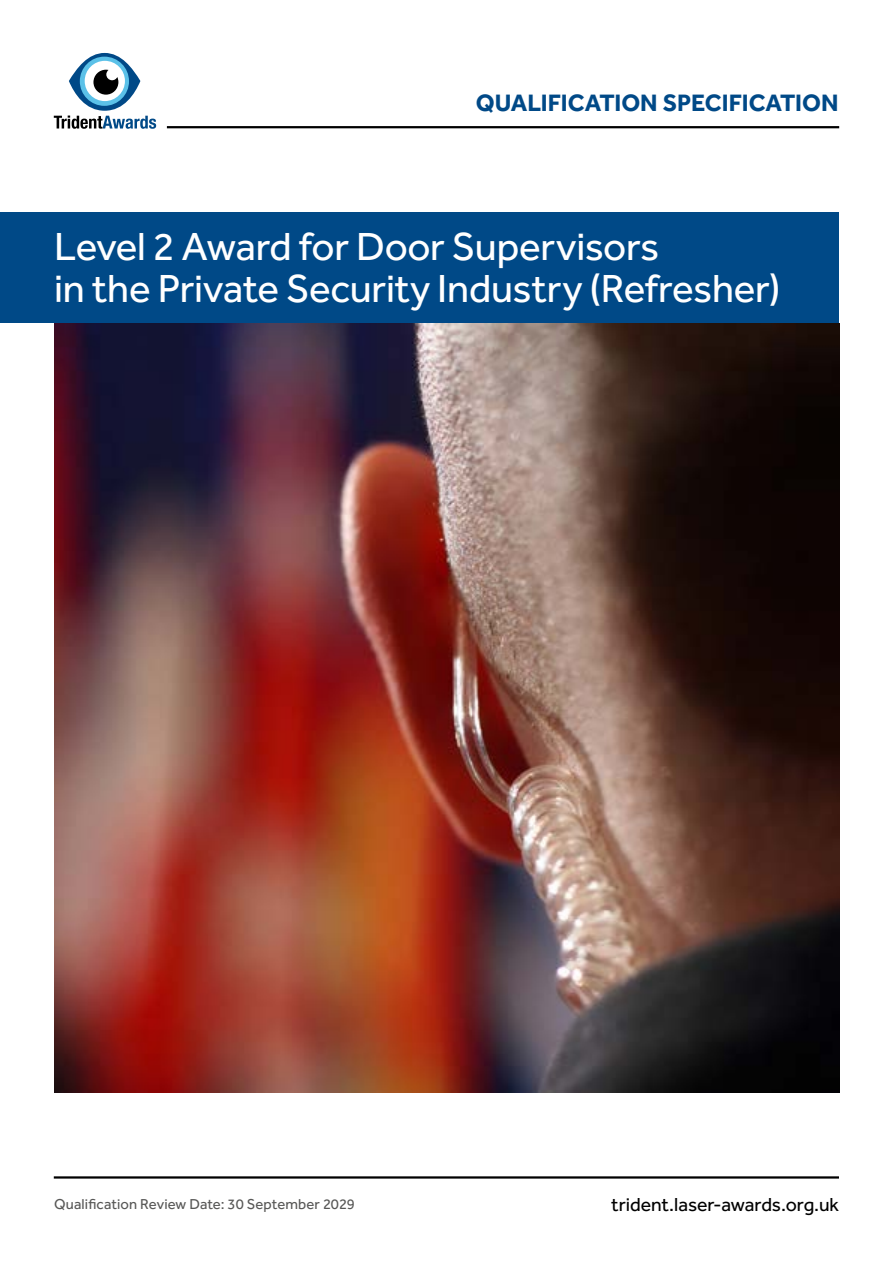
<style>
.page{position:relative;width:893px;height:1263px;background:#fff}
.page>*{position:absolute;margin:0;border:0;box-sizing:border-box;transform-origin:0 0}
.t1{font:40.5px/42px "Effra";letter-spacing:-.01em;color:#fff}
.t2{font:700 24.6px "Effra";color:#004987}
.t3{font:19.5px "Effra";letter-spacing:-.005em;color:#000}
.t4{font:14.85px "Effra";letter-spacing:.005em;color:#575756}
</style>
<div class="page">
<hr style="left:54px;top:1176px;width:785px;height:2px;background:#000">
<hr style="left:167px;top:126px;width:672px;height:2px;background:#000">
<svg style="left:69px;top:53px;width:71px;height:58px"></svg>
<svg style="left:80px;top:57px;width:49px;height:49px"></svg>
<div style="left:85px;top:61px;width:40px;height:40px;background:#fff;border-radius:50%"></div>
<svg style="left:54px;top:116px;width:102px;height:13px"></svg>
<svg style="left:93px;top:70px;width:25px;height:25px"></svg>
<img style="left:54px;top:323px;width:785px;height:770px">
<div style="left:0;top:213px;width:839px;height:110px;background:#004987"></div>
<p class="t2" style="left:476px;top:88px;width:364px">QUALIFICATION SPECIFICATION</p>
<p class="t1" style="left:54px;top:225px;width:728px">Level 2 Award for Door Supervisors<br>in the Private Security Industry (Refresher)</p>
<p class="t4" style="left:54px;top:1196px;width:302px">Qualification Review Date: 30 September 2029</p>
<p class="t3" style="left:611px;top:1193px;width:229px">trident.laser-awards.org.uk</p>
</div>
